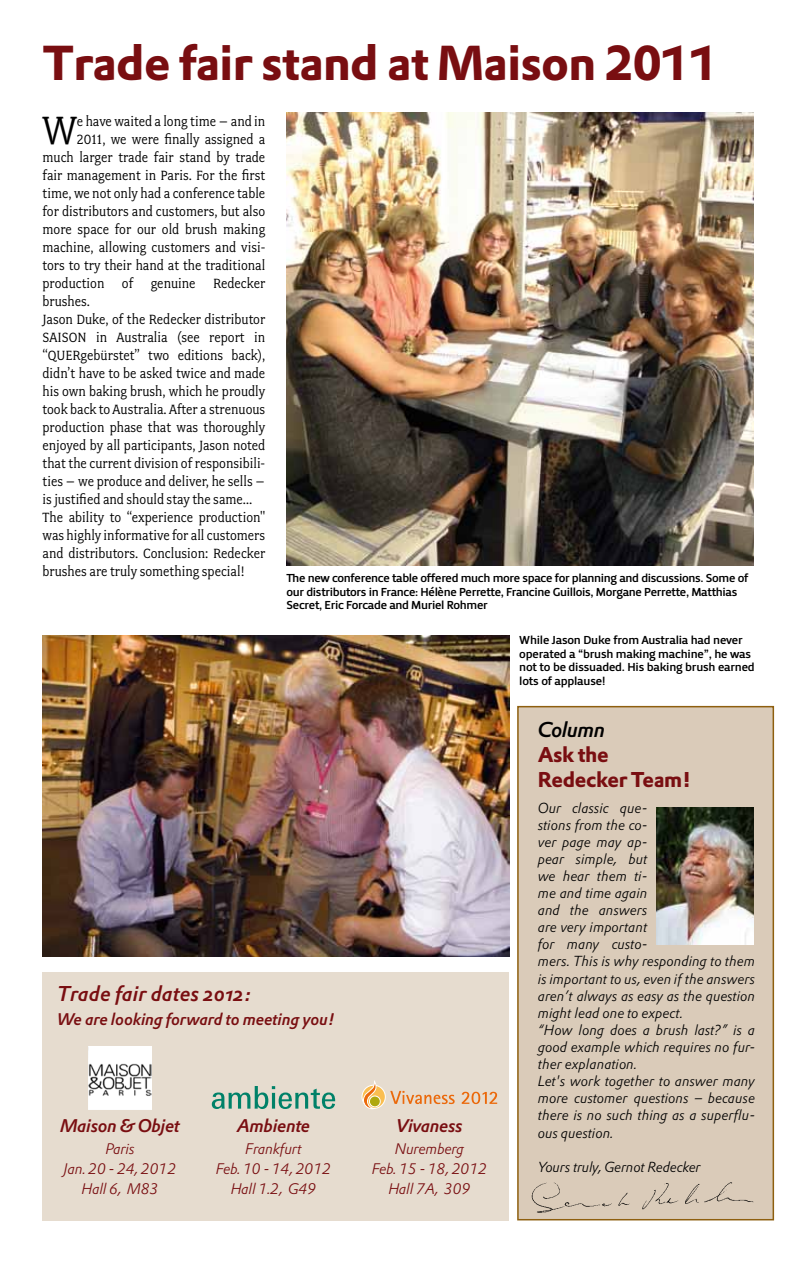
<style>
.page{position:relative;width:796px;height:1263px;background:#fff}
.page>*{position:absolute;margin:0;border:0;box-sizing:border-box;transform-origin:0 0}
.t1{font:48px "DTL Prokyon T Bold";letter-spacing:-.015em;color:#790e11}
.t2{font:44.25px "Fairplex Narrow";color:#000}
.t3{font:21px/25.2px "DTL Prokyon ST Bold";letter-spacing:-.02em;color:#790e11}
.t4{font:italic 21px "DTL Prokyon ST Medium";color:#790e11}
.t5{font:italic 21px "DTL Prokyon T Medium";letter-spacing:-.03em;color:#000}
.t6{font:italic 18px "DTL Prokyon ST Medium";letter-spacing:-.02em;color:#790e11}
.t7{font:italic 16.5px "DTL Prokyon ST Medium";letter-spacing:-.01em;color:#790e11}
.t8{font:15px "Fairplex Narrow";color:#000}
.t9{font:italic 15px/20.1px "DTL Prokyon T Light";letter-spacing:-.02em;color:#790e11;text-align:center}
.t10{font:italic 14.25px/17.1px "DTL Prokyon T Light";color:#000}
.t11{font:12px/13.5px "Priva Three Pro";letter-spacing:-.03em;color:#000}
</style>
<div class="page">
<div style="left:517px;top:706px;width:256px;height:514px;background:#dacbb9;border:2px solid #8e5f0f"></div>
<div style="left:43px;top:972px;width:466px;height:248px;background:#e6dccf"></div>
<img style="left:88px;top:1047px;width:64px;height:62px">
<img style="left:43px;top:635px;width:466px;height:322px">
<img style="left:286px;top:113px;width:467px;height:453px">
<svg style="left:362px;top:1085px;width:23px;height:23px"></svg>
<div style="left:361px;top:1085px;width:24px;height:24px;border:1px solid #fff;border-radius:50%"></div>
<div style="left:369px;top:1096px;width:11px;height:11px;background:#afa80e;border-radius:50%"></div>
<div style="left:369px;top:1095px;width:11px;height:12px;border:1px solid #fff;border-radius:50%"></div>
<svg style="left:363px;top:1081px;width:14px;height:28px"></svg>
<svg style="left:390px;top:1091px;width:64px;height:13px"></svg>
<svg style="left:461px;top:1092px;width:36px;height:12px"></svg>
<svg style="left:212px;top:1086px;width:123px;height:23px"></svg>
<img style="left:656px;top:808px;width:96px;height:137px">
<img style="left:531px;top:1182px;width:223px;height:31px">
<h1 class="t1" style="left:43px;top:31px;width:677px">Trade fair stand at Maison 2011</h1>
<h2 class="t2" style="left:43px;top:105px;width:36px">W</h2>
<p class="t8" style="left:77px;top:113px;width:190px">e have waited a long time – and in</p>
<p class="t8" style="left:77px;top:131px;width:190px">2011, we were finally assigned a</p>
<p class="t8" style="left:43px;top:149px;width:224px">much larger trade fair stand by trade</p>
<p class="t8" style="left:43px;top:167px;width:224px">fair management in Paris. For the first</p>
<p class="t8" style="left:43px;top:185px;width:224px">time, we not only had a conference table</p>
<p class="t8" style="left:43px;top:203px;width:224px">for distributors and customers, but also</p>
<p class="t8" style="left:43px;top:221px;width:224px">more space for our old brush making</p>
<p class="t8" style="left:43px;top:239px;width:224px">machine, allowing customers and visi-</p>
<p class="t8" style="left:43px;top:257px;width:224px">tors to try their hand at the traditional</p>
<p class="t8" style="left:43px;top:275px;width:224px">production of genuine Redecker</p>
<p class="t8" style="left:43px;top:293px;width:49px">brushes.</p>
<p class="t8" style="left:43px;top:311px;width:224px">Jason Duke, of the Redecker distributor</p>
<p class="t8" style="left:43px;top:329px;width:224px">SAISON in Australia (see report in</p>
<p class="t8" style="left:43px;top:347px;width:224px">“QUERgebürstet” two editions back),</p>
<p class="t8" style="left:43px;top:365px;width:224px">didn’t have to be asked twice and made</p>
<p class="t8" style="left:43px;top:383px;width:224px">his own baking brush, which he proudly</p>
<p class="t8" style="left:43px;top:401px;width:224px">took back to Australia. After a strenuous</p>
<p class="t8" style="left:43px;top:419px;width:224px">production phase that was thoroughly</p>
<p class="t8" style="left:43px;top:437px;width:224px">enjoyed by all participants, Jason noted</p>
<p class="t8" style="left:43px;top:455px;width:224px">that the current division of responsibili-</p>
<p class="t8" style="left:43px;top:473px;width:224px">ties – we produce and deliver, he sells –</p>
<p class="t8" style="left:43px;top:491px;width:211px">is justified and should stay the same…</p>
<p class="t8" style="left:43px;top:509px;width:224px">The ability to “experience production"</p>
<p class="t8" style="left:43px;top:527px;width:224px">was highly informative for all customers</p>
<p class="t8" style="left:43px;top:545px;width:224px">and distributors. Conclusion: Redecker</p>
<p class="t8" style="left:43px;top:563px;width:203px">brushes are truly something special!</p>
<p class="t11" style="left:286px;top:572px;width:463px">The new conference table offered much more space for planning and discussions. Some of our distributors in France: Hélène Perrette, Francine Guillois, Morgane Perrette, Matthias<br>Secret, Eric Forcade and Muriel Rohmer</p>
<p class="t11" style="left:519px;top:633px;width:237px">While Jason Duke from Australia had never operated a “brush making machine”, he was not to be dissuaded. His baking brush earned lots of applause!</p>
<h3 class="t4" style="left:57px;top:980px;width:196px">Trade fair dates 2012:</h3>
<p class="t7" style="left:57px;top:1008px;width:279px">We are looking forward to meeting you!</p>
<p class="t6" style="left:60px;top:1113px;width:121px">Maison &amp; Objet</p>
<p class="t9" style="left:64px;top:1138px;width:114px">Paris<br>Jan. 20 - 24, 2012<br>Hall 6, M83</p>
<p class="t6" style="left:237px;top:1113px;width:75px">Ambiente</p>
<p class="t9" style="left:215px;top:1138px;width:117px">Frankfurt<br>Feb. 10 - 14, 2012<br>Hall 1.2, G49</p>
<p class="t6" style="left:396px;top:1113px;width:68px">Vivaness</p>
<p class="t9" style="left:371px;top:1138px;width:117px">Nuremberg<br>Feb. 15 - 18, 2012<br>Hall 7A, 309</p>
<h3 class="t5" style="left:537px;top:715px;width:69px">Column</h3>
<h3 class="t3" style="left:537px;top:741px;width:154px">Ask the<br>Redecker Team!</h3>
<p class="t10" style="left:537px;top:799px;width:219px">Our classic que-<br>stions from the co-<br>ver page may ap-<br>pear simple, but<br>we hear them ti-<br>me and time again<br>and the answers<br>are very important<br>for many custo-<br>mers. This is why responding to them is important to us, even if the answers aren’t always as easy as the question might lead one to expect.<br>“How long does a brush last?” is a good example which requires no fur&shy;ther explanation.<br>Let's work together to answer many more customer questions – because there is no such thing as a superflu&shy;ous question.</p>
<p class="t10" style="left:537px;top:1158px;width:164px">Yours truly, Gernot Redecker</p>
</div>
